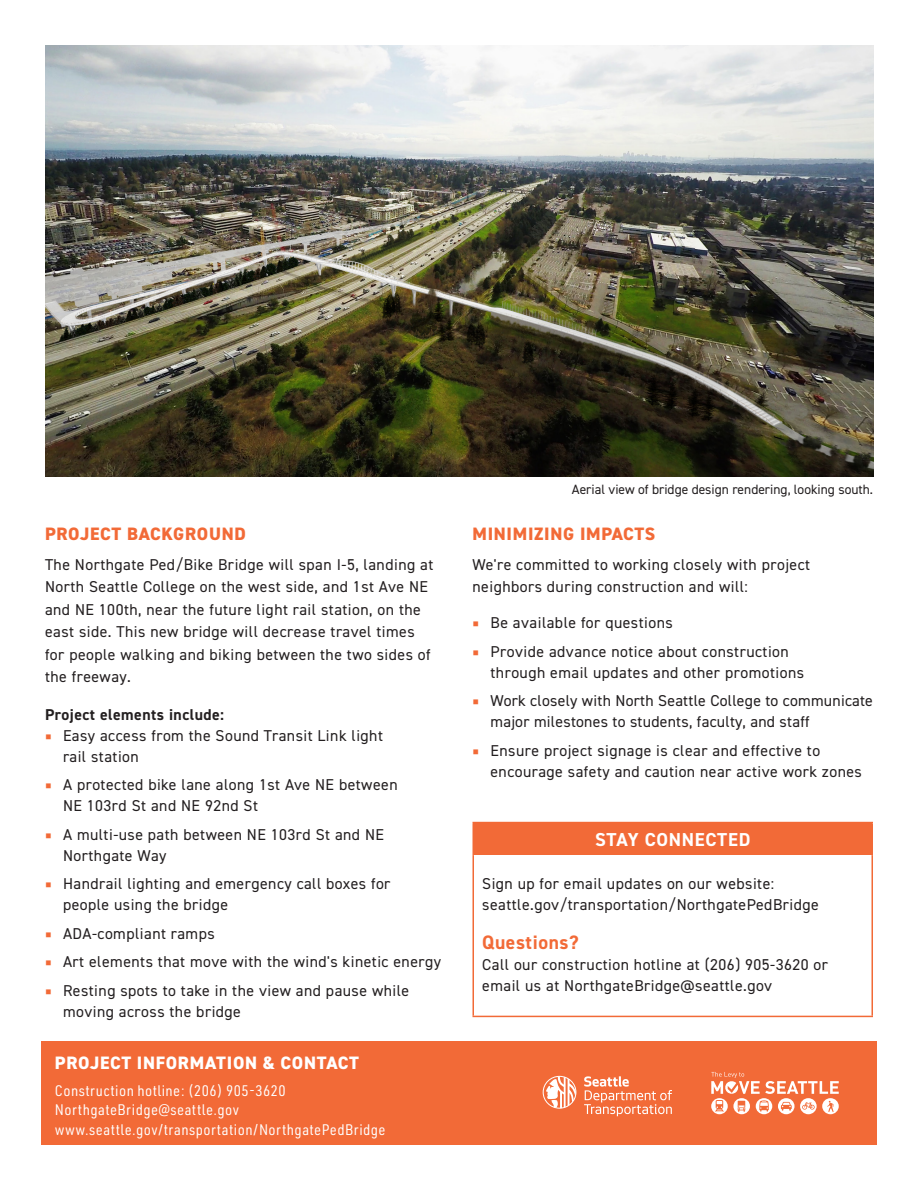
<style>
.page{position:relative;width:918px;height:1188px;background:#fff}
.page>*{position:absolute;margin:0;border:0;box-sizing:border-box;transform-origin:0 0}
.t1{font:700 19.5px "DIN2014";letter-spacing:.03em;color:#f26a37}
.BoxSub{font:700 18.75px "DIN2014";letter-spacing:.04em;color:#fff}
.t2{font:800 18px "DIN2014";letter-spacing:.04em;color:#f26a37}
.t3{font:800 18px "DIN2014";letter-spacing:.04em;color:#fff}
.Text{font:15.75px/21px "DIN2014";letter-spacing:.03em;color:#231f20}
.Text-2{font:700 15.75px "DIN2014";letter-spacing:.03em;color:#231f20}
.Contact{font:15px/19.5px "URWDIN Semi Cond";letter-spacing:.03em;color:#fff}
.t4{font:13.5px "DIN2014";color:#231f20}
.s1{font-family:"Minion Pro";font-size:16.5px;color:#f26a37}
</style>
<div class="page">
<img style="left:45px;top:45px;width:828px;height:432px">
<hr style="left:472px;top:823px;width:2px;height:32px;background:#f26a37">
<hr style="left:472px;top:822px;width:401px;height:1px;background:#f26a37">
<hr style="left:872px;top:823px;width:1px;height:32px;background:#f26a37">
<hr style="left:472px;top:855px;width:2px;height:161px;background:#f26a37">
<hr style="left:872px;top:855px;width:1px;height:161px;background:#f26a37">
<hr style="left:472px;top:1016px;width:401px;height:1px;background:#f26a37">
<div style="left:473px;top:823px;width:399px;height:32px;background:#f26a37"></div>
<div style="left:41px;top:1041px;width:836px;height:104px;background:#f26a37"></div>
<svg style="left:711px;top:1072px;width:128px;height:42px"></svg>
<svg style="left:584px;top:1076px;width:88px;height:40px"></svg>
<div style="left:543px;top:1076px;width:33px;height:32px;border:1px solid #fff;border-radius:50%"></div>
<svg style="left:546px;top:1076px;width:30px;height:32px"></svg>
<p class="t2" style="left:45px;top:522px;width:202px">PROJECT BACKGROUND</p>
<p class="Text" style="left:45px;top:553px;width:390px;line-height:22.5px">The Northgate Ped/Bike Bridge will span I-5, landing at North Seattle College on the west side, and 1st Ave NE and NE 100th, near the future light rail station, on the east side. This new bridge will decrease travel times for people walking and biking between the two sides of the freeway.</p>
<p class="Text-2" style="left:45px;top:704px;width:181px">Project elements include:</p>
<p class="Text" style="left:63px;top:725px;width:321px;text-indent:-18px"><span class="s1">■</span> Easy access from the Sound Transit Link light rail station</p>
<p class="Text" style="left:63px;top:774px;width:336px;text-indent:-18px"><span class="s1">■</span> A protected bike lane along 1st Ave NE between<br>NE 103rd St and NE 92nd St</p>
<p class="Text" style="left:63px;top:824px;width:323px;text-indent:-18px"><span class="s1">■</span> A multi-use path between NE 103rd St and NE<br>Northgate Way</p>
<p class="Text" style="left:63px;top:873px;width:329px;text-indent:-18px"><span class="s1">■</span> Handrail lighting and emergency call boxes for people using the bridge</p>
<p class="Text" style="left:45px;top:923px;width:171px"><span class="s1">■</span> ADA-compliant ramps</p>
<p class="Text" style="left:45px;top:951px;width:398px"><span class="s1">■</span> Art elements that move with the wind's kinetic energy</p>
<p class="Text" style="left:63px;top:980px;width:348px;text-indent:-18px"><span class="s1">■</span> Resting spots to take in the view and pause while moving across the bridge</p>
<p class="t3" style="left:55px;top:1051px;width:305px">PROJECT INFORMATION &amp; CONTACT</p>
<p class="Contact" style="left:55px;top:1080px;width:332px">Construction hotline: (206) 905-3620<br>NorthgateBridge@seattle.gov www.seattle.gov/transportation/NorthgatePedBridge</p>
<p class="t4" style="left:572px;top:480px;width:303px">Aerial view of bridge design rendering, looking south.</p>
<p class="t2" style="left:473px;top:522px;width:184px">MINIMIZING IMPACTS</p>
<p class="Text" style="left:472px;top:553px;width:339px;line-height:22.5px">We're committed to working closely with project neighbors during construction and will:</p>
<p class="Text" style="left:472px;top:612px;width:202px"><span class="s1">■</span> Be available for questions</p>
<p class="Text" style="left:490px;top:641px;width:315px;text-indent:-18px"><span class="s1">■</span> Provide advance notice about construction through email updates and other promotions</p>
<p class="Text" style="left:490px;top:690px;width:384px;text-indent:-18px"><span class="s1">■</span> Work closely with North Seattle College to communicate major milestones to students, faculty, and staff</p>
<p class="Text" style="left:490px;top:740px;width:373px;text-indent:-18px"><span class="s1">■</span> Ensure project signage is clear and effective to encourage safety and caution near active work zones</p>
<p class="BoxSub" style="left:595px;top:827px;width:157px">STAY CONNECTED</p>
<p class="Text" style="left:482px;top:872px;width:338px">Sign up for email updates on our website: seattle.gov/transportation/NorthgatePedBridge</p>
<p class="t1" style="left:482px;top:929px;width:98px">Questions?</p>
<p class="Text" style="left:482px;top:953px;width:347px">Call our construction hotline at (206) 905-3620 or email us at NorthgateBridge@seattle.gov</p>
</div>
